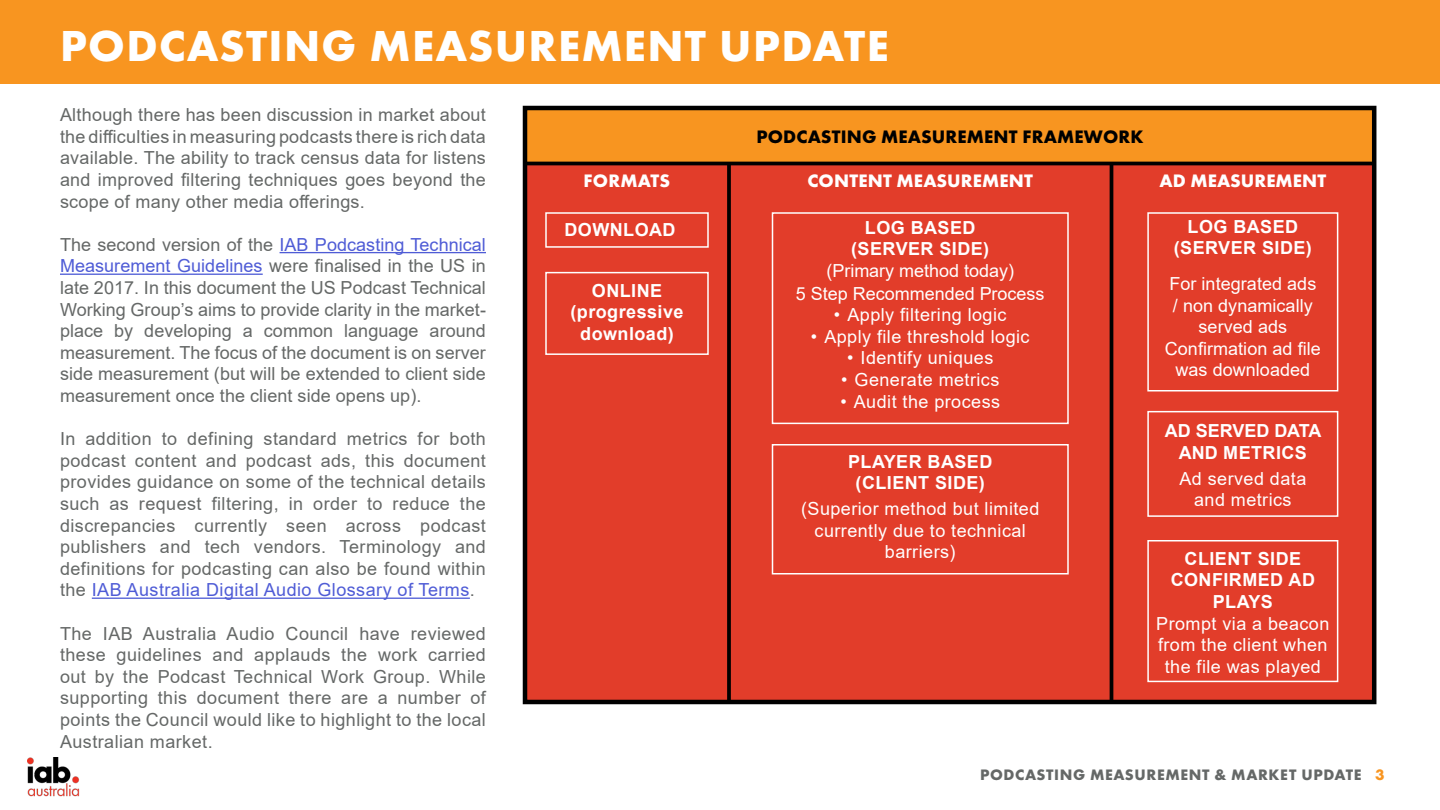
<style>
.page{position:relative;width:1440px;height:810px;background:#fff}
.page>*{position:absolute;margin:0;border:0;box-sizing:border-box;transform-origin:0 0}
.t1{font:700 45px "Futura PT";letter-spacing:.03em;color:#fff}
.t2{font:700 18.75px "Futura PT";letter-spacing:.01em;color:#fff}
.t3{font:700 18.75px "Futura PT";letter-spacing:.01em;color:#000}
.t4{font:18px/21.6px "Arial";letter-spacing:.015em;color:#656867;text-align:justify}
.t5{font:18px/21.6px "Arial";letter-spacing:.025em;color:#fff;text-align:center}
.t6{font:700 18px/21.6px "Arial";letter-spacing:.025em;color:#fff;text-align:center}
.t7{font:18px/21.6px "Arial";letter-spacing:.005em;color:#fff;text-align:center}
.t8{font:18px "Arial";color:#fff}
.t9{font:700 18px/21.6px "Arial";color:#fff;text-align:center}
.t10{font:700 15.75px "Futura PT";letter-spacing:.04em;color:#656867}
.s1{color:#4f5cd6}
.s2{color:#f89520}
</style>
<div class="page">
<img style="left:27px;top:757px;width:52px;height:40px">
<div style="left:1112px;top:164px;width:262px;height:538px;background:#e23d2a"></div>
<div style="left:525px;top:108px;width:849px;height:56px;background:#f89520"></div>
<div style="left:729px;top:164px;width:383px;height:538px;background:#e23d2a"></div>
<div style="left:772px;top:212px;width:297px;height:212px;border:2px solid #fff"></div>
<div style="left:1147px;top:411px;width:191px;height:106px;border:2px solid #fff"></div>
<div style="left:1147px;top:540px;width:191px;height:142px;border:2px solid #fff"></div>
<div style="left:1147px;top:212px;width:191px;height:180px;border:2px solid #fff"></div>
<div style="left:772px;top:444px;width:297px;height:130px;border:2px solid #fff"></div>
<div style="left:525px;top:164px;width:204px;height:538px;background:#e23d2a"></div>
<div style="left:0;top:0;width:1440px;height:84px;background:#f89520"></div>
<hr style="left:280px;top:252px;width:206px;height:1px;background:#4f5cd6">
<hr style="left:60px;top:274px;width:203px;height:1px;background:#4f5cd6">
<hr style="left:92px;top:598px;width:378px;height:1px;background:#4f5cd6">
<hr style="left:525px;top:162px;width:849px;height:3px;background:#000">
<div style="left:545px;top:212px;width:164px;height:36px;border:2px solid #fff"></div>
<div style="left:545px;top:272px;width:164px;height:83px;border:2px solid #fff"></div>
<svg style="left:727px;top:165px;width:4px;height:534px;background:#0d0302"></svg>
<hr style="left:1110px;top:164px;width:3px;height:538px;background:#000">
<div style="left:523px;top:106px;width:853px;height:598px;border:4px solid #000"></div>
<h1 class="t1" style="left:60px;top:17px;width:830px">PODCASTING MEASUREMENT UPDATE</h1>
<p class="t4" style="left:60px;top:104px;width:427px">Although there has been discussion in market about the difficulties in measuring podcasts there is rich data available. The ability to track census data for listens and improved filtering techniques goes beyond the scope of many other media offerings.</p>
<p class="t4" style="left:60px;top:233px;width:428px">The second version of the <span class="s1">IAB Podcasting Technical Measurement Guidelines</span> were finalised in the US in late 2017. In this document the US Podcast Technical Working Group’s aims to provide clarity in the market&shy;place by developing a common language around measurement. The focus of the document is on server side measurement (but will be extended to client side measurement once the client side opens up).</p>
<p class="t4" style="left:60px;top:428px;width:427px">In addition to defining standard metrics for both podcast content and podcast ads, this document provides guidance on some of the technical details such as request filtering, in order to reduce the discrepancies currently seen across podcast publishers and tech vendors. Terminology and definitions for podcasting can also be found within the <span class="s1">IAB Australia Digital Audio Glossary of Terms</span>.</p>
<p class="t4" style="left:60px;top:622px;width:427px">The IAB Australia Audio Council have reviewed these guidelines and applauds the work carried out by the Podcast Technical Work Group. While supporting this document there are a number of points the Council would like to highlight to the local Australian market.</p>
<p class="t3" style="left:756px;top:125px;width:389px">PODCASTING MEASUREMENT FRAMEWORK</p>
<p class="t2" style="left:584px;top:168px;width:88px">FORMATS</p>
<p class="t2" style="left:807px;top:168px;width:227px">CONTENT MEASUREMENT</p>
<p class="t2" style="left:1159px;top:168px;width:168px">AD MEASUREMENT</p>
<p class="t6" style="left:851px;top:217px;width:140px">LOG BASED (SERVER SIDE)</p>
<p class="t6" style="left:1174px;top:216px;width:140px">LOG BASED (SERVER SIDE)</p>
<p class="t6" style="left:565px;top:219px;width:113px">DOWNLOAD</p>
<p class="t6" style="left:571px;top:280px;width:114px">ONLINE (progressive download)</p>
<p class="t8" style="left:826px;top:258px;width:189px">(Primary method today)</p>
<p class="t8" style="left:796px;top:281px;width:250px">5 Step Recommended Process</p>
<p class="t5" style="left:834px;top:304px;width:174px">• Apply filtering logic</p>
<p class="t5" style="left:811px;top:326px;width:220px">• Apply file threshold logic</p>
<p class="t5" style="left:847px;top:347px;width:148px">• Identify uniques</p>
<p class="t5" style="left:841px;top:369px;width:160px">• Generate metrics</p>
<p class="t5" style="left:840px;top:390px;width:161px">• Audit the process</p>
<p class="t6" style="left:848px;top:451px;width:146px">PLAYER BASED (CLIENT SIDE)</p>
<p class="t5" style="left:801px;top:498px;width:240px">(Superior method but limited currently due to technical barriers)</p>
<p class="t7" style="left:1165px;top:273px;width:157px">For integrated ads / non dynamically served ads<br>Confirmation ad file was downloaded</p>
<p class="t9" style="left:1165px;top:420px;width:158px">AD SERVED DATA<br>AND METRICS</p>
<p class="t5" style="left:1179px;top:468px;width:128px">Ad served data and metrics</p>
<p class="t6" style="left:1171px;top:548px;width:146px">CLIENT SIDE<br>CONFIRMED AD<br>PLAYS</p>
<p class="t5" style="left:1156px;top:612px;width:175px">Prompt via a beacon from the client when the file was played</p>
<p class="t10" style="left:980px;top:765px;width:406px">PODCASTING MEASUREMENT &amp; MARKET UPDATE <span class="s2">3</span></p>
</div>
